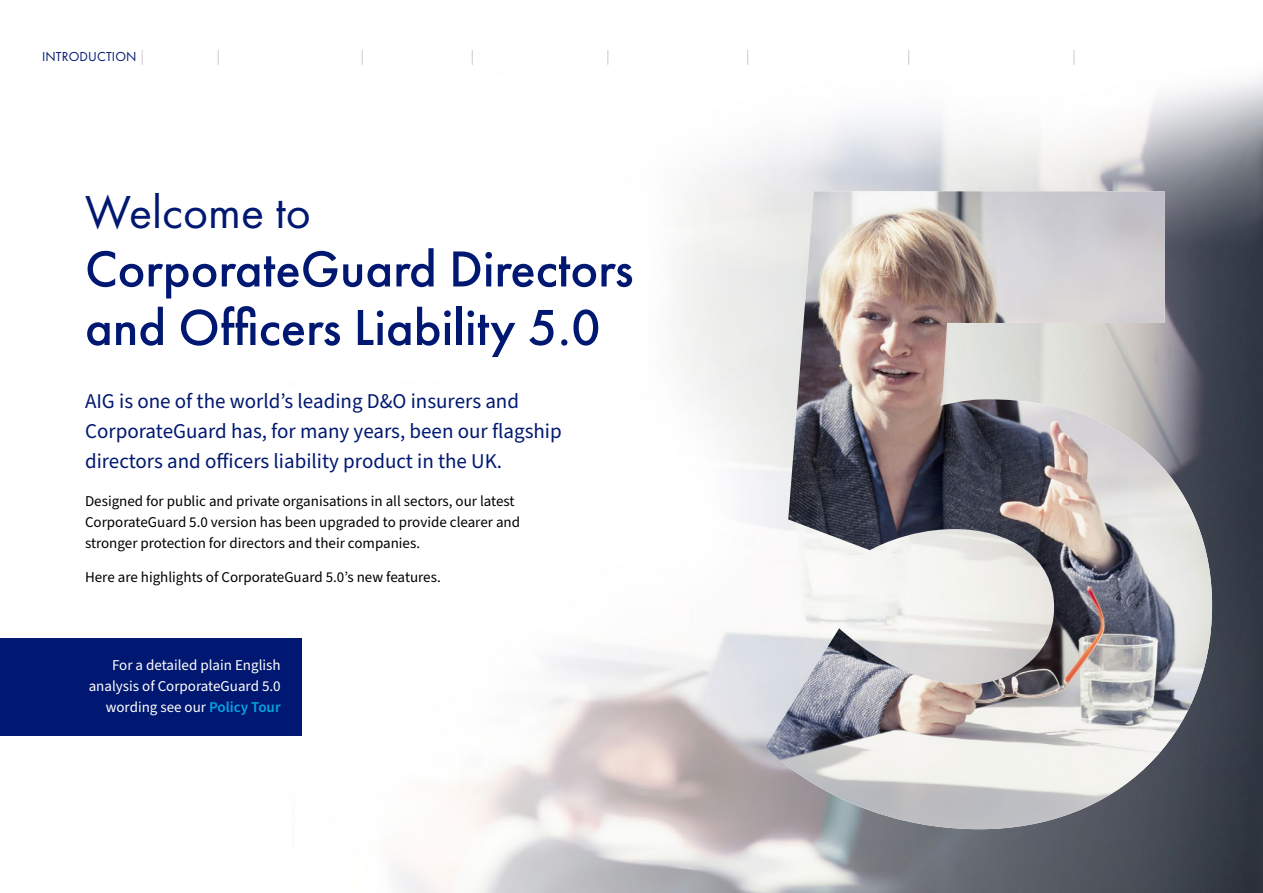
<style>
.page{position:relative;width:1263px;height:893px;background:#fff}
.page>*{position:absolute;margin:0;border:0;box-sizing:border-box;transform-origin:0 0}
.intro_headline_h1{font:500 52.5px/58.5px "Futura PT";color:#001871}
.intro_headline_h1-2{font:48px "Futura PT";color:#001871}
.intro_intro{font:21px/30px "Source Sans Pro";color:#001871}
.intro_body{font:15px/21px "Source Sans Pro";color:#000}
.tour{font:15px/21px "Source Sans Pro";color:#fff;text-align:right}
.nav_on{font:13.5px "Futura PT";letter-spacing:.01em;color:#001871}
.s1{font-weight:600;color:#00a4e3}
</style>
<div class="page">
<img style="left:141px;top:50px;width:1122px;height:843px">
<img style="left:765px;top:191px;width:447px;height:638px">
<div style="left:85px;top:191px;width:561px;height:188px;background:#fff"></div>
<div style="left:85px;top:387px;width:487px;height:208px;background:#fff"></div>
<svg style="left:362px;top:50px;width:1px;height:15px"></svg>
<svg style="left:472px;top:50px;width:1px;height:15px"></svg>
<svg style="left:607px;top:50px;width:1px;height:15px"></svg>
<svg style="left:142px;top:50px;width:1px;height:15px"></svg>
<svg style="left:218px;top:50px;width:1px;height:15px"></svg>
<svg style="left:747px;top:50px;width:1px;height:15px"></svg>
<svg style="left:908px;top:50px;width:1px;height:15px"></svg>
<svg style="left:1073px;top:50px;width:1px;height:15px"></svg>
<div style="left:0;top:638px;width:302px;height:98px;background:#001871"></div>
<p class="nav_on" style="left:42px;top:49px;width:96px">INTRODUCTION</p>
<h1 class="intro_headline_h1-2" style="left:85px;top:184px;width:227px">Welcome to</h1>
<h1 class="intro_headline_h1" style="left:85px;top:240px;width:550px">CorporateGuard Directors and Officers Liability 5.0</h1>
<h2 class="intro_intro" style="left:85px;top:387px;width:478px">AIG is one of the world’s leading D&amp;O insurers and<br>CorporateGuard has, for many years, been our flagship directors and officers liability product in the UK.</h2>
<p class="intro_body" style="left:85px;top:491px;width:437px">Designed for public and private organisations in all sectors, our latest<br>CorporateGuard 5.0 version has been upgraded to provide clearer and stronger protection for directors and their companies.</p>
<p class="intro_body" style="left:85px;top:567px;width:357px">Here are highlights of CorporateGuard 5.0’s new features.</p>
<p class="tour" style="left:89px;top:655px;width:193px">For a detailed plain English analysis of CorporateGuard 5.0 wording see our <span class="s1">Policy Tour</span></p>
</div>
